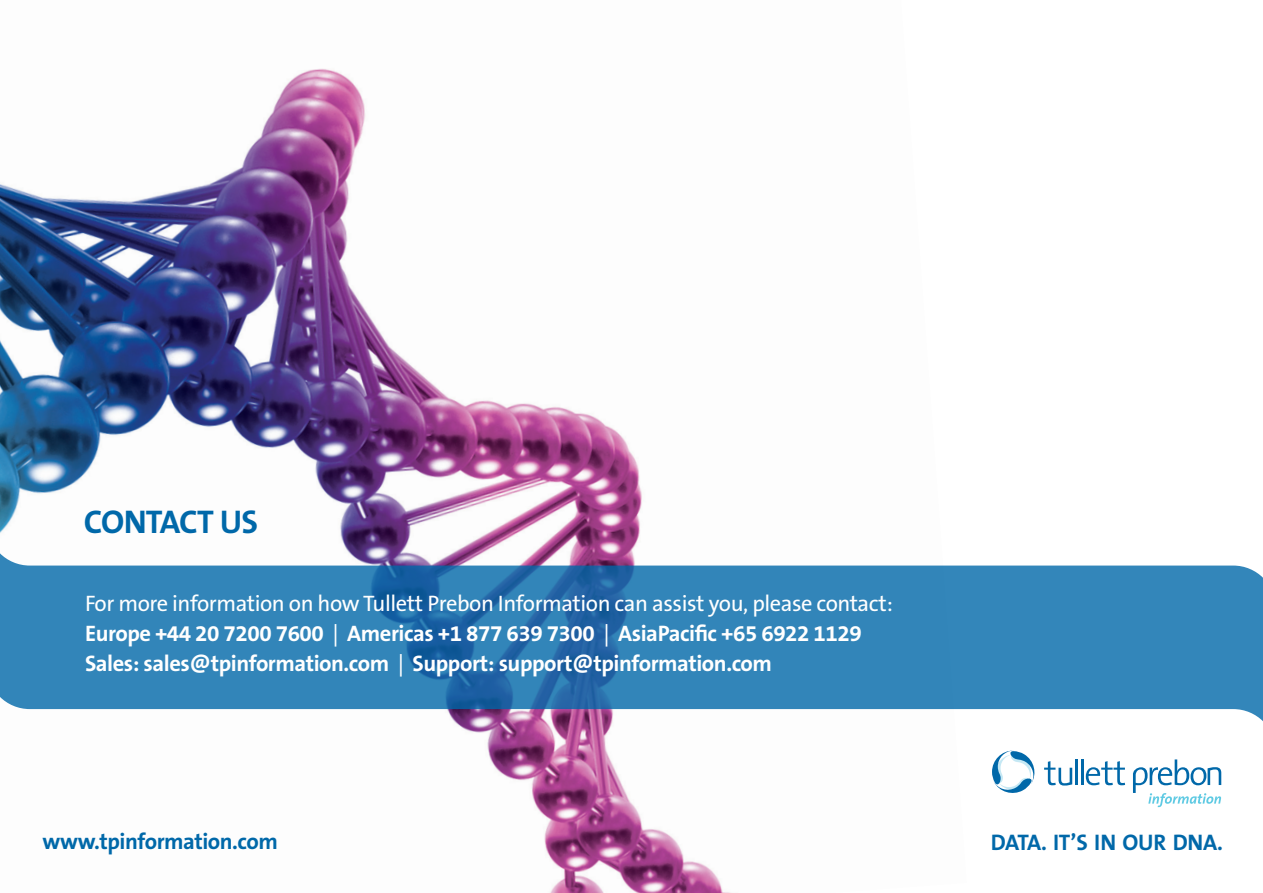
<style>
.page{position:relative;width:1263px;height:893px;background:#fff}
.page>*{position:absolute;margin:0;border:0;box-sizing:border-box;transform-origin:0 0}
.t1{font:700 33px "The Sans B7";letter-spacing:-.025em;color:#0068a9}
.t2{font:700 22.65px "The Sans B7";letter-spacing:-.01em;color:#0068a9}
.t3{font:700 22.5px "The Sans B7";letter-spacing:-.02em;color:#fff}
.t4{font:22.5px "The Sans B5 Plain";letter-spacing:-.02em;color:#fff}
.t5{font:700 22.5px "The Sans B7";letter-spacing:-.02em;color:#0068a9}
.s1{font-family:"The Sans B5 Plain";font-weight:400}
</style>
<div class="page">
<img style="left:0;top:68px;width:731px;height:825px">
<svg style="left:0;top:523px;width:1263px;height:229px;fill:#3385b9"></svg>
<hr style="left:1075px;top:759px;width:3px;height:26px;background:#0068a9">
<hr style="left:1081px;top:759px;width:3px;height:26px;background:#0068a9">
<svg style="left:1086px;top:761px;width:39px;height:24px"></svg>
<svg style="left:1133px;top:759px;width:88px;height:48px"></svg>
<svg style="left:1044px;top:761px;width:28px;height:25px"></svg>
<svg style="left:992px;top:750px;width:45px;height:43px"></svg>
<p class="t1" style="left:84px;top:505px;width:176px">CONTACT US</p>
<p class="t4" style="left:85px;top:592px;width:809px">For more information on how Tullett Prebon Information can assist you, please contact:</p>
<p class="t3" style="left:85px;top:622px;width:778px">Europe +44 20 7200 7600 <span class="s1">|</span> Americas +1 877 639 7300 <span class="s1">|</span> AsiaPacific +65 6922 1129</p>
<p class="t3" style="left:85px;top:652px;width:688px">Sales: sales@tpinformation.com <span class="s1">|</span> Support: support@tpinformation.com</p>
<p class="t5" style="left:43px;top:830px;width:237px">www.tpinformation.com</p>
<p class="t2" style="left:991px;top:831px;width:233px">DATA. IT’S IN OUR DNA.</p>
</div>
